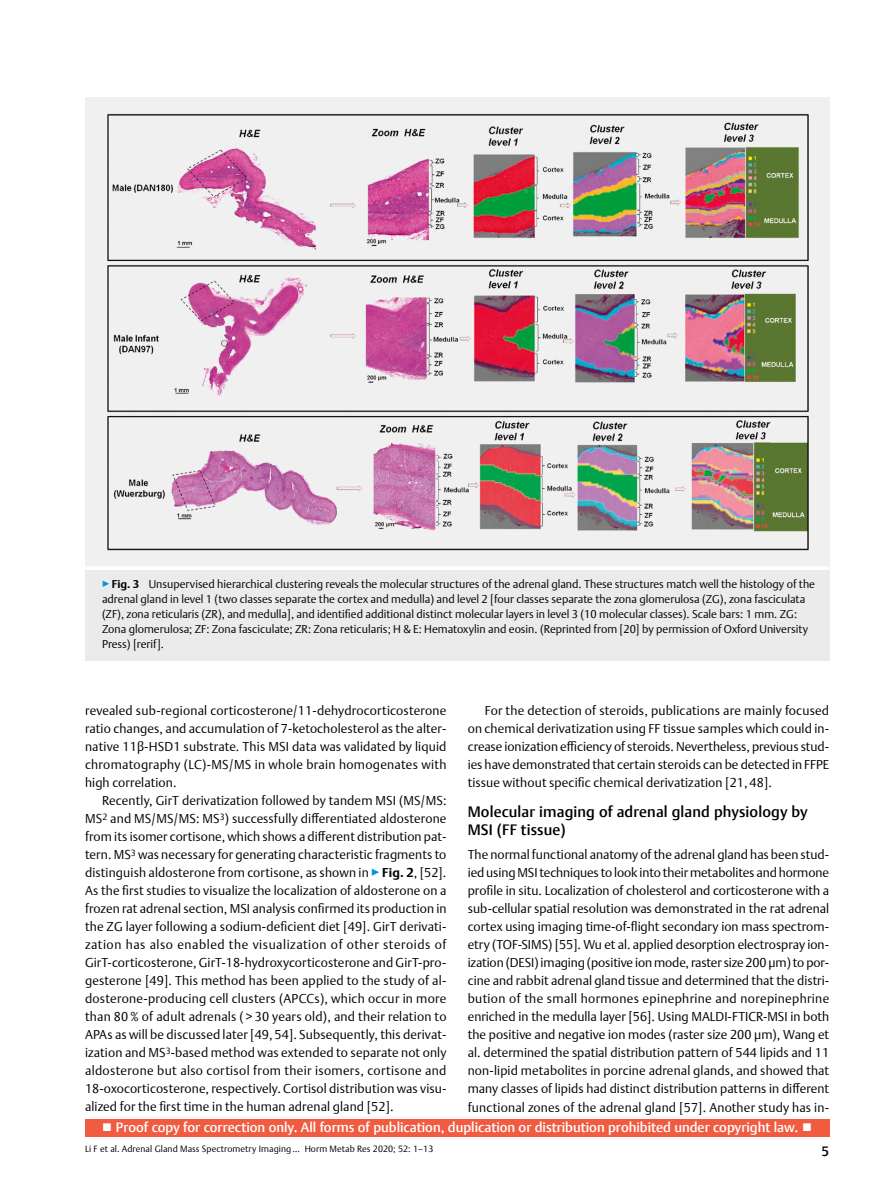
<style>
.page{position:relative;width:893px;height:1191px;background:#fff}
.page>*{position:absolute;margin:0;border:0;box-sizing:border-box;transform-origin:0 0}
.t1{font:500 15px/18px "Thieme Argo 2011";letter-spacing:.01em;color:#000}
.t2{font:500 13.5px "Thieme Argo 2011";color:#fff}
.t3{font:500 13.5px "Thieme Argo 2011";color:#000}
.t4{font:300 12.75px/18px "Thieme Argo 2011";letter-spacing:.01em;color:#000;text-align:justify}
.t5{font:300 11.25px/15px "Thieme Argo 2011";color:#000}
.t6{font:300 9px "Thieme Argo 2011";letter-spacing:.01em;color:#000}
.s1{color:#0095da}
.s2{font-weight:700}
</style>
<div class="page">
<div style="left:85px;top:1119px;width:744px;height:17px;background:#f15b40"></div>
<img style="left:85px;top:98px;width:744px;height:468px">
<div style="left:85px;top:566px;width:744px;height:95px;background:#ebebec"></div>
<hr style="left:85px;top:566px;width:744px;height:4px;background:#fff">
<p class="t5" style="left:102px;top:576px;width:715px"><span class="s1">▶</span><span class="s2">Fig. 3</span> Unsupervised hierarchical clustering reveals the molecular structures of the adrenal gland. These structures match well the histology of the adrenal gland in level 1 (two classes separate the cortex and medulla) and level 2 [four classes separate the zona glomerulosa (ZG), zona fasciculata (ZF), zona reticularis (ZR), and medulla], and identified additional distinct molecular layers in level 3 (10 molecular classes). Scale bars: 1 mm. ZG:<br>Zona glomerulosa; ZF: Zona fasciculate; ZR: Zona reticularis; H &amp; E: Hematoxylin and eosin. (Reprinted from [20] by permission of Oxford University Press) [rerif].</p>
<p class="t4" style="left:85px;top:701px;width:363px">revealed sub-regional corticosterone/11-dehydrocorticosterone ratio changes, and accumulation of 7-ketocholesterol as the alter&shy;native 11β-HSD1 substrate. This MSI data was validated by liquid chromatography (LC)-MS/MS in whole brain homogenates with high correlation.</p>
<p class="t4" style="left:85px;top:791px;width:363px;text-indent:17px">Recently, GirT derivatization followed by tandem MSI (MS/MS:<br>MS<sup>2</sup> and MS/MS/MS: MS<sup>3</sup>) successfully differentiated aldosterone from its isomer cortisone, which shows a different distribution pat&shy;tern. MS<sup>3</sup> was necessary for generating characteristic fragments to distinguish aldosterone from cortisone, as shown in <span class="s1">▶</span><span class="s2">Fig. 2</span>, [52].<br>As the first studies to visualize the localization of aldosterone on a frozen rat adrenal section, MSI analysis confirmed its production in the ZG layer following a sodium-deficient diet [49]. GirT derivati&shy;zation has also enabled the visualization of other steroids of GirT-corticosterone, GirT-18-hydroxycorticosterone and GirT-pro&shy;gesterone [49]. This method has been applied to the study of al&shy;dosterone-producing cell clusters (APCCs), which occur in more than 80% of adult adrenals ( &gt; 30 years old), and their relation to APAs as will be discussed later [49, 54]. Subsequently, this derivat&shy;ization and MS<sup>3</sup>-based method was extended to separate not only aldosterone but also cortisol from their isomers, cortisone and 18-oxocorticosterone, respectively. Cortisol distribution was visu&shy;alized for the first time in the human adrenal gland [52].</p>
<p class="t4" style="left:468px;top:701px;width:363px;text-indent:17px">For the detection of steroids, publications are mainly focused on chemical derivatization using FF tissue samples which could in&shy;crease ionization efficiency of steroids. Nevertheless, previous stud&shy;ies have demonstrated that certain steroids can be detected in FFPE tissue without specific chemical derivatization [21, 48].</p>
<p class="t1" style="left:468px;top:802px;width:342px">Molecular imaging of adrenal gland physiology by<br>MSI (FF tissue)</p>
<p class="t4" style="left:468px;top:845px;width:363px">The normal functional anatomy of the adrenal gland has been stud&shy;ied using MSI techniques to look into their metabolites and hormone profile in situ. Localization of cholesterol and corticosterone with a sub-cellular spatial resolution was demonstrated in the rat adrenal cortex using imaging time-of-flight secondary ion mass spectrom&shy;etry (TOF-SIMS) [55]. Wu et al. applied desorption electrospray ion&shy;ization (DESI) imaging (positive ion mode, raster size 200 μm) to por&shy;cine and rabbit adrenal gland tissue and determined that the distri&shy;bution of the small hormones epinephrine and norepinephrine enriched in the medulla layer [56]. Using MALDI-FTICR-MSI in both the positive and negative ion modes (raster size 200 μm), Wang et al. determined the spatial distribution pattern of 544 lipids and 11 non-lipid metabolites in porcine adrenal glands, and showed that many classes of lipids had distinct distribution patterns in different functional zones of the adrenal gland [57]. Another study has in-</p>
<p class="t2" style="left:101px;top:1118px;width:713px">■ Proof copy for correction only. All forms of publication, duplication or distribution prohibited under copyright law. ■</p>
<p class="t6" style="left:85px;top:1143px;width:350px">Li F et al. Adrenal Gland Mass Spectrometry Imaging … Horm Metab Res 2020; 52: 1–13</p>
<p class="t3" style="left:822px;top:1142px;width:9px">5</p>
</div>
